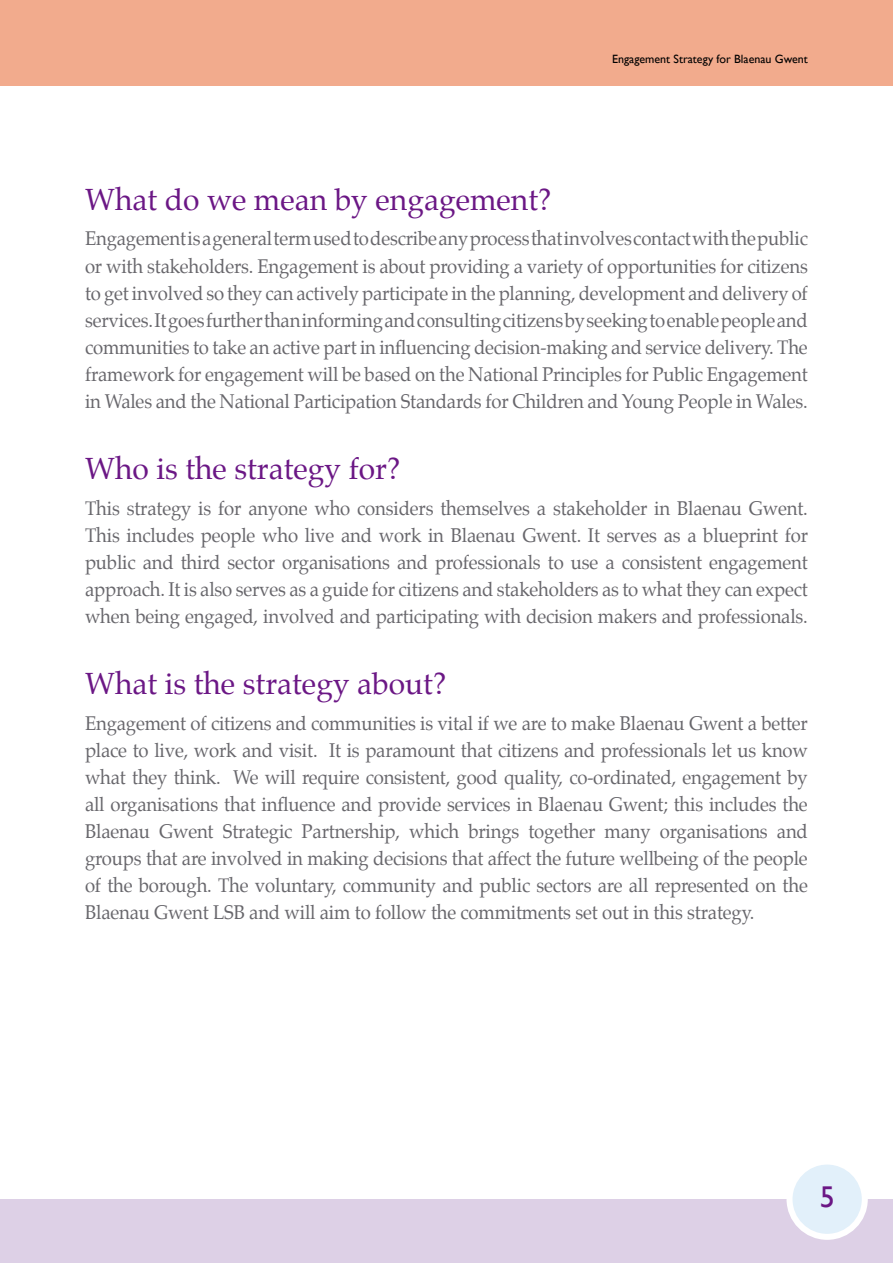
<style>
.page{position:relative;width:893px;height:1263px;background:#fff}
.page>*{position:absolute;margin:0;border:0;box-sizing:border-box;transform-origin:0 0}
.t1{font:30px "Palatino";color:#6b1785}
.t2{font:30px "Gill Sans";color:#6b1785}
.t3{font:19.5px/27px "Palatino";letter-spacing:-.01em;color:#68676c;text-align:justify;scale:.95 1}
.t4{font:12px "Gill Sans";color:#000}
</style>
<div class="page">
<div style="left:0;top:0;width:893px;height:85px;background:#f2ab8d"></div>
<div style="left:0;top:1199px;width:893px;height:64px;background:#ddd0e6"></div>
<div style="left:789px;top:1161px;width:76px;height:76px;background:#e2f0fa;border-radius:50%"></div>
<div style="left:786px;top:1158px;width:82px;height:82px;border:6px solid #fff;border-radius:50%"></div>
<p class="t4" style="left:612px;top:52px;width:197px">Engagement Strategy for Blaenau Gwent</p>
<h1 class="t1" style="left:85px;top:175px;width:468px">What do we mean by engagement?</h1>
<p class="t3" style="left:85px;top:225px;width:762px">Engagement is a general term used to describe any process that involves contact with the public or with stakeholders. Engagement is about providing a variety of opportunities for citizens to get involved so they can actively participate in the planning, development and delivery of services. It goes further than informing and consulting citizens by seeking to enable people and communities to take an active part in influencing decision-making and service delivery. The framework for engagement will be based on the National Principles for Public Engagement in Wales and the National Participation Standards for Children and Young People in Wales.</p>
<h1 class="t1" style="left:85px;top:444px;width:317px">Who is the strategy for?</h1>
<p class="t3" style="left:85px;top:494px;width:762px">This strategy is for anyone who considers themselves a stakeholder in Blaenau Gwent.<br>This includes people who live and work in Blaenau Gwent. It serves as a blueprint for public and third sector organisations and professionals to use a consistent engagement approach. It is also serves as a guide for citizens and stakeholders as to what they can expect when being engaged, involved and participating with decision makers and professionals.</p>
<h1 class="t1" style="left:85px;top:659px;width:363px">What is the strategy about?</h1>
<p class="t3" style="left:85px;top:709px;width:762px">Engagement of citizens and communities is vital if we are to make Blaenau Gwent a better place to live, work and visit. It is paramount that citizens and professionals let us know what they think. We will require consistent, good quality, co-ordinated, engagement by all organisations that influence and provide services in Blaenau Gwent; this includes the Blaenau Gwent Strategic Partnership, which brings together many organisations and groups that are involved in making decisions that affect the future wellbeing of the people of the borough. The voluntary, community and public sectors are all represented on the Blaenau Gwent LSB and will aim to follow the commitments set out in this strategy.</p>
<h1 class="t2" style="left:820px;top:1180px;width:16px">5</h1>
</div>
